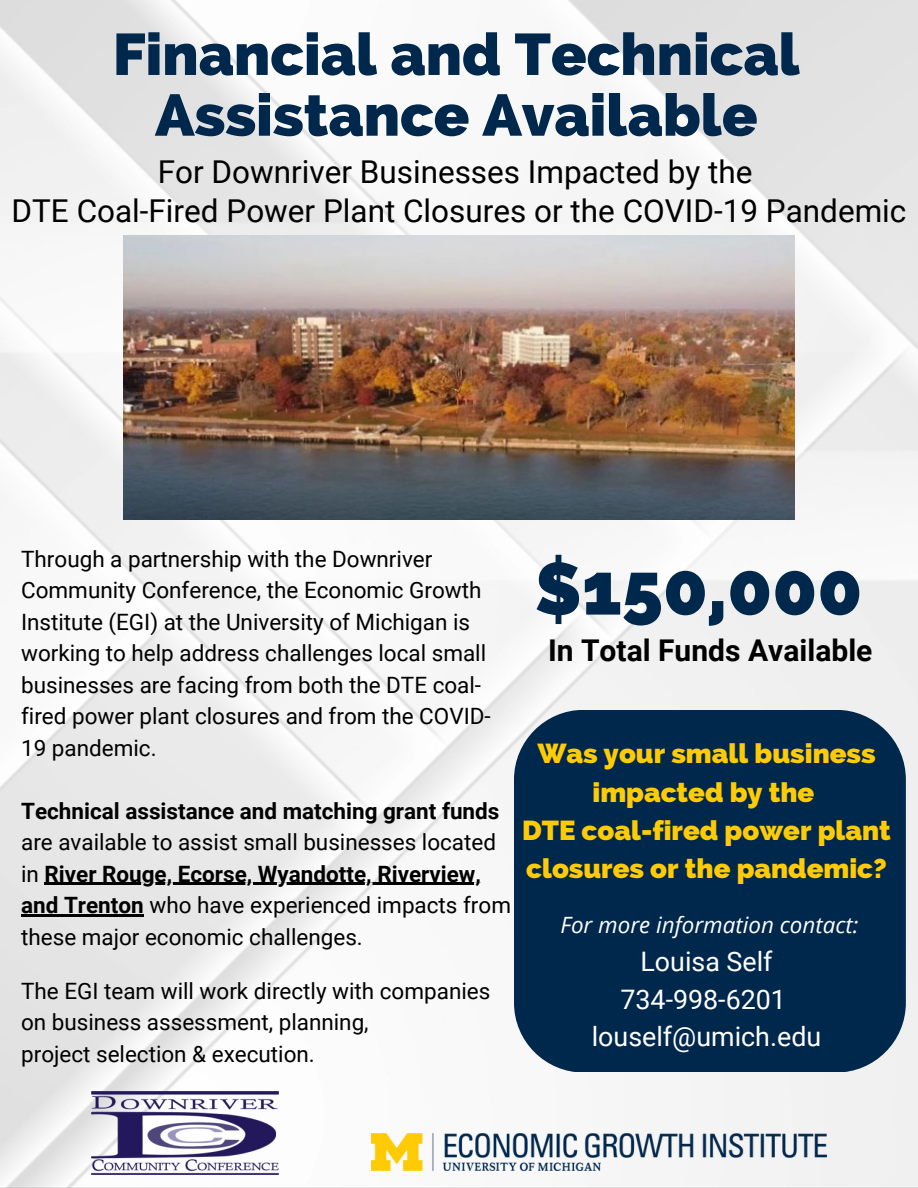
<style>
.page{position:relative;width:918px;height:1188px;background:#fff}
.page>*{position:absolute;margin:0;border:0;box-sizing:border-box;transform-origin:0 0}
.t1{font:800 73.35px "Raleway";color:#00274c}
.t2{font:800 58.5px/60.8px "Raleway";color:#00274c;text-align:center}
.t3{font:31.5px/39.3px "Roboto";color:#000;text-align:center}
.t4{font:700 30px "Roboto";color:#000}
.t5{font:800 27.6px/38.2px "Raleway";color:#ffcb05;text-align:center}
.t6{font:26.85px/37.3px "Roboto";color:#fff;text-align:center}
.t7{font:22.5px/31.5px "Roboto";color:#000}
.t8{font:700 22.5px "Roboto";color:#000}
.t9{font:italic 22.5px "Open Sans";color:#fff}
.s1{font-weight:700}
</style>
<div class="page">
<img style="left:0;top:0;width:918px;height:1188px">
<div style="left:514px;top:710px;width:392px;height:361px;background:#00274c;border-radius:70px"></div>
<img style="left:372px;top:1133px;width:454px;height:37px">
<img style="left:123px;top:236px;width:672px;height:283px">
<img style="left:92px;top:1092px;width:187px;height:83px">
<hr style="left:45px;top:883px;width:436px;height:2px;background:#000">
<hr style="left:21px;top:914px;width:123px;height:3px;background:#000">
<h2 class="t2" style="left:113px;top:24px;width:689px">Financial and Technical<br>Assistance Available</h2>
<h3 class="t3" style="left:12px;top:152px;width:896px">For Downriver Businesses Impacted by the<br>DTE Coal-Fired Power Plant Closures or the COVID-19 Pandemic</h3>
<p class="t7" style="left:21px;top:543px;width:471px">Through a partnership with the Downriver Community Conference, the Economic Growth Institute (EGI) at the University of Michigan is working to help address challenges local small businesses are facing from both the DTE coal&shy;fired power plant closures and from the COVID-19 pandemic.</p>
<p class="t8" style="left:21px;top:798px;width:480px">Technical assistance and matching grant funds</p>
<p class="t7" style="left:21px;top:827px;width:491px">are available to assist small businesses located in <span class="s1">River Rouge, Ecorse, Wyandotte, Riverview, and Trenton</span> who have experienced impacts from these major economic challenges.</p>
<p class="t7" style="left:21px;top:975px;width:471px">The EGI team will work directly with companies on business assessment, planning,<br>project selection &amp; execution.</p>
<h1 class="t1" style="left:534px;top:546px;width:330px">$150,000</h1>
<h3 class="t4" style="left:548px;top:633px;width:326px">In Total Funds Available</h3>
<p class="t5" style="left:522px;top:735px;width:370px">Was your small business impacted by the<br>DTE coal-fired power plant closures or the pandemic?</p>
<p class="t9" style="left:560px;top:909px;width:300px">For more information contact:</p>
<p class="t6" style="left:592px;top:944px;width:231px">Louisa Self<br>734-998-6201 louself@umich.edu</p>
</div>
